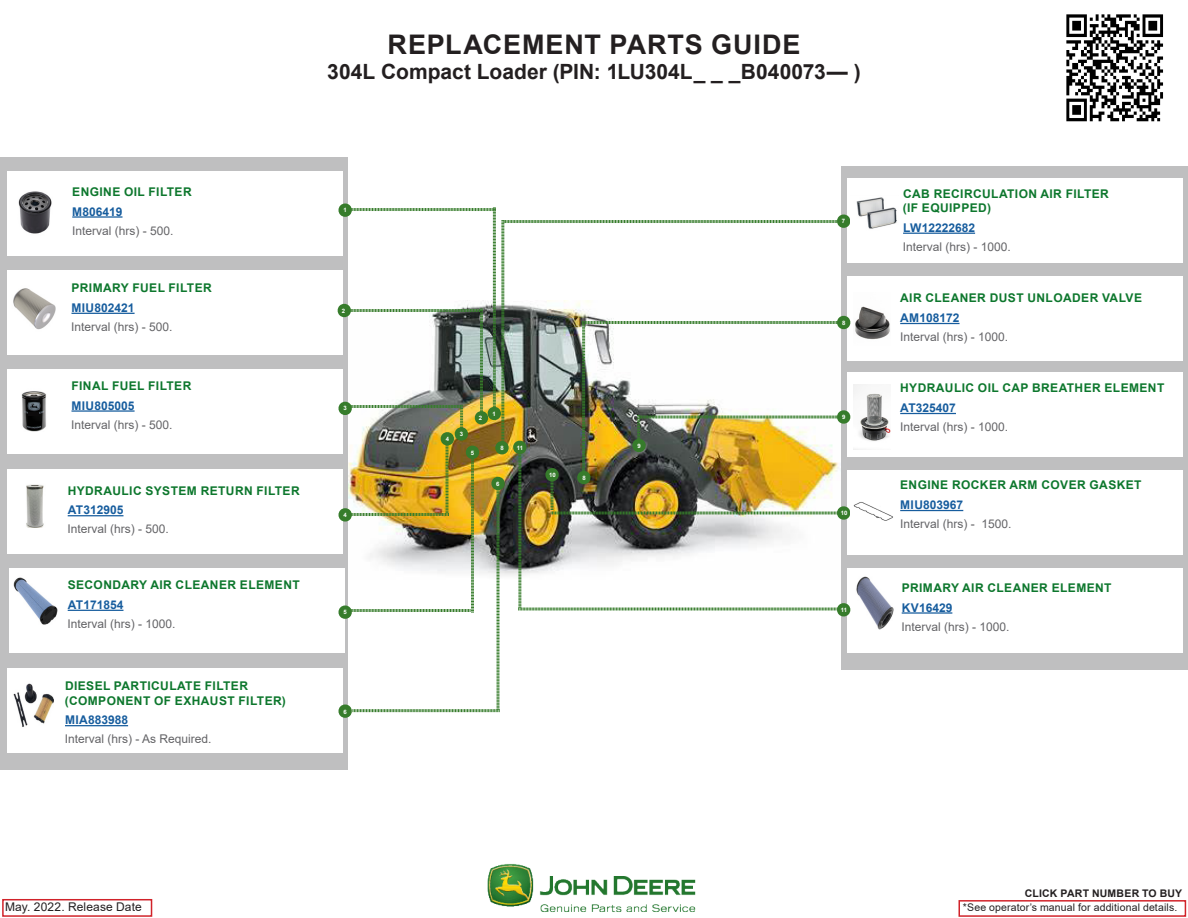
<style>
.page{position:relative;width:1188px;height:918px;background:#fff}
.page>*{position:absolute;margin:0;border:0;box-sizing:border-box;transform-origin:0 0}
.Title_Medium_24pt_Bl{font:700 27px "Arial";letter-spacing:.035em;color:#231f20}
.Title_Medium_24pt_Bl-2{font:700 21px "Arial";color:#231f20}
.Filter_Name{font:700 12px/14.4px "Arial";letter-spacing:.035em;color:#0d772d}
.Filter_Name-2{font:12px "Arial";color:#636366}
.Filter_Name-3{font:700 12px "Arial";color:#175d9e}
.t1{font:12px "Arial";letter-spacing:.01em;color:#231f20}
.t2{font:10.5px "Arial";letter-spacing:.015em;color:#231f20}
.t3{font:700 10.5px "Arial";letter-spacing:.02em;color:#231f20}
.Replace_Copy{font:700 6px "Arial";letter-spacing:-.025em;color:#fff}
</style>
<div class="page">
<img style="left:487px;top:864px;width:209px;height:48px">
<div style="left:0;top:157px;width:348px;height:613px;background:#bfbfc0"></div>
<div style="left:842px;top:166px;width:346px;height:504px;background:#bfbfc0"></div>
<div style="left:8px;top:469px;width:335px;height:85px;background:#fff"></div>
<div style="left:8px;top:270px;width:335px;height:84px;background:#fff"></div>
<img style="left:13px;top:288px;width:43px;height:42px">
<div style="left:8px;top:369px;width:335px;height:84px;background:#fff"></div>
<div style="left:2px;top:899px;width:150px;height:18px;border:2px solid #d1232a"></div>
<img style="left:21px;top:391px;width:25px;height:41px">
<img style="left:26px;top:484px;width:58px;height:43px">
<div style="left:8px;top:171px;width:335px;height:84px;background:#fff"></div>
<img style="left:18px;top:191px;width:34px;height:43px">
<hr style="left:72px;top:216px;width:51px;height:2px;background:#175d9e">
<div style="left:848px;top:276px;width:335px;height:84px;background:#fff"></div>
<hr style="left:900px;top:323px;width:60px;height:1px;background:#175d9e">
<hr style="left:71px;top:313px;width:64px;height:1px;background:#175d9e">
<div style="left:848px;top:568px;width:335px;height:85px;background:#fff"></div>
<img style="left:856px;top:576px;width:38px;height:54px">
<hr style="left:902px;top:612px;width:50px;height:2px;background:#175d9e">
<div style="left:9px;top:568px;width:336px;height:85px;background:#fff"></div>
<img style="left:14px;top:577px;width:44px;height:48px">
<hr style="left:68px;top:610px;width:55px;height:1px;background:#175d9e">
<hr style="left:71px;top:410px;width:64px;height:2px;background:#175d9e">
<div style="left:848px;top:178px;width:335px;height:85px;background:#fff"></div>
<hr style="left:903px;top:233px;width:72px;height:1px;background:#175d9e">
<hr style="left:68px;top:515px;width:55px;height:1px;background:#175d9e">
<div style="left:848px;top:471px;width:335px;height:84px;background:#fff"></div>
<hr style="left:900px;top:510px;width:63px;height:1px;background:#175d9e">
<div style="left:958px;top:900px;width:228px;height:17px;border:2px solid #d1232a"></div>
<svg style="left:28px;top:412px;width:11px;height:3px"></svg>
<div style="left:848px;top:372px;width:335px;height:84px;background:#fff"></div>
<hr style="left:900px;top:413px;width:56px;height:1px;background:#175d9e">
<div style="left:8px;top:669px;width:335px;height:84px;background:#fff"></div>
<hr style="left:65px;top:725px;width:63px;height:1px;background:#175d9e">
<img style="left:13px;top:683px;width:40px;height:44px">
<img style="left:1066px;top:14px;width:98px;height:108px">
<img style="left:855px;top:306px;width:35px;height:34px">
<img style="left:854px;top:385px;width:37px;height:65px">
<img style="left:853px;top:502px;width:40px;height:19px">
<img style="left:334px;top:200px;width:518px;height:518px">
<img style="left:850px;top:197px;width:47px;height:33px">
<p class="Title_Medium_24pt_Bl" style="left:388px;top:26px;width:414px">REPLACEMENT PARTS GUIDE</p>
<p class="Title_Medium_24pt_Bl-2" style="left:327px;top:57px;width:535px">304L Compact Loader (PIN: 1LU304L_ _ _B040073— )</p>
<p class="Filter_Name" style="left:72px;top:185px;width:121px">ENGINE OIL FILTER</p>
<p class="Filter_Name-3" style="left:72px;top:203px;width:52px">M806419</p>
<p class="Filter_Name-2" style="left:72px;top:222px;width:103px">Interval (hrs) - 500.</p>
<p class="Filter_Name" style="left:71px;top:281px;width:142px">PRIMARY FUEL FILTER</p>
<p class="Filter_Name-3" style="left:71px;top:299px;width:65px">MIU802421</p>
<p class="Filter_Name-2" style="left:71px;top:318px;width:103px">Interval (hrs) - 500.</p>
<p class="Filter_Name" style="left:71px;top:379px;width:121px">FINAL FUEL FILTER</p>
<p class="Filter_Name-3" style="left:71px;top:397px;width:65px">MIU805005</p>
<p class="Filter_Name-2" style="left:71px;top:416px;width:103px">Interval (hrs) - 500.</p>
<p class="Filter_Name" style="left:68px;top:483px;width:234px">HYDRAULIC SYSTEM RETURN FILTER</p>
<p class="Filter_Name-3" style="left:68px;top:502px;width:57px">AT312905</p>
<p class="Filter_Name-2" style="left:68px;top:521px;width:103px">Interval (hrs) - 500.</p>
<p class="Filter_Name" style="left:68px;top:578px;width:234px">SECONDARY AIR CLEANER ELEMENT</p>
<p class="Filter_Name-3" style="left:68px;top:596px;width:57px">AT171854</p>
<p class="Filter_Name-2" style="left:68px;top:615px;width:110px">Interval (hrs) - 1000.</p>
<p class="Filter_Name" style="left:65px;top:679px;width:223px">DIESEL PARTICULATE FILTER (COMPONENT OF EXHAUST FILTER)</p>
<p class="Filter_Name-3" style="left:65px;top:712px;width:65px">MIA883988</p>
<p class="Filter_Name-2" style="left:65px;top:731px;width:148px">Interval (hrs) - As Required.</p>
<p class="Replace_Copy" style="left:343px;top:206px;width:5px">1</p>
<p class="Replace_Copy" style="left:342px;top:306px;width:5px">2</p>
<p class="Replace_Copy" style="left:344px;top:404px;width:5px">3</p>
<p class="Replace_Copy" style="left:344px;top:511px;width:5px">4</p>
<p class="Replace_Copy" style="left:344px;top:608px;width:5px">5</p>
<p class="Replace_Copy" style="left:343px;top:707px;width:5px">6</p>
<p class="Replace_Copy" style="left:446px;top:435px;width:5px">4</p>
<p class="Replace_Copy" style="left:460px;top:430px;width:5px">3</p>
<p class="Replace_Copy" style="left:479px;top:414px;width:5px">2</p>
<p class="Replace_Copy" style="left:471px;top:448px;width:5px">5</p>
<p class="Replace_Copy" style="left:492px;top:409px;width:5px">1</p>
<p class="Replace_Copy" style="left:501px;top:444px;width:5px">8</p>
<p class="Replace_Copy" style="left:517px;top:443px;width:8px">11</p>
<p class="Replace_Copy" style="left:496px;top:479px;width:5px">6</p>
<p class="Replace_Copy" style="left:549px;top:471px;width:8px">10</p>
<p class="Replace_Copy" style="left:582px;top:473px;width:5px">8</p>
<p class="Replace_Copy" style="left:638px;top:441px;width:5px">9</p>
<p class="Replace_Copy" style="left:842px;top:217px;width:5px">7</p>
<p class="Replace_Copy" style="left:842px;top:318px;width:5px">8</p>
<p class="Replace_Copy" style="left:842px;top:413px;width:5px">9</p>
<p class="Replace_Copy" style="left:841px;top:509px;width:8px">10</p>
<p class="Replace_Copy" style="left:841px;top:606px;width:8px">11</p>
<p class="Filter_Name" style="left:903px;top:186px;width:208px">CAB RECIRCULATION AIR FILTER (IF EQUIPPED)</p>
<p class="Filter_Name-3" style="left:903px;top:219px;width:74px">LW12222682</p>
<p class="Filter_Name-2" style="left:903px;top:238px;width:110px">Interval (hrs) - 1000.</p>
<p class="Filter_Name" style="left:900px;top:291px;width:243px">AIR CLEANER DUST UNLOADER VALVE</p>
<p class="Filter_Name-3" style="left:900px;top:310px;width:61px">AM108172</p>
<p class="Filter_Name-2" style="left:900px;top:329px;width:110px">Interval (hrs) - 1000.</p>
<p class="Filter_Name" style="left:900px;top:381px;width:266px">HYDRAULIC OIL CAP BREATHER ELEMENT</p>
<p class="Filter_Name-3" style="left:900px;top:400px;width:57px">AT325407</p>
<p class="Filter_Name-2" style="left:900px;top:419px;width:110px">Interval (hrs) - 1000.</p>
<p class="Filter_Name" style="left:900px;top:478px;width:243px">ENGINE ROCKER ARM COVER GASKET</p>
<p class="Filter_Name-3" style="left:900px;top:497px;width:65px">MIU803967</p>
<p class="Filter_Name-2" style="left:900px;top:516px;width:113px">Interval (hrs) - 1500.</p>
<p class="Filter_Name" style="left:902px;top:581px;width:211px">PRIMARY AIR CLEANER ELEMENT</p>
<p class="Filter_Name-3" style="left:902px;top:599px;width:52px">KV16429</p>
<p class="Filter_Name-2" style="left:902px;top:618px;width:110px">Interval (hrs) - 1000.</p>
<p class="t1" style="left:5px;top:898px;width:138px">May. 2022. Release Date</p>
<p class="t3" style="left:1025px;top:886px;width:159px">CLICK PART NUMBER TO BUY</p>
<p class="t2" style="left:963px;top:900px;width:216px">*See operator’s manual for additional details.</p>
</div>
